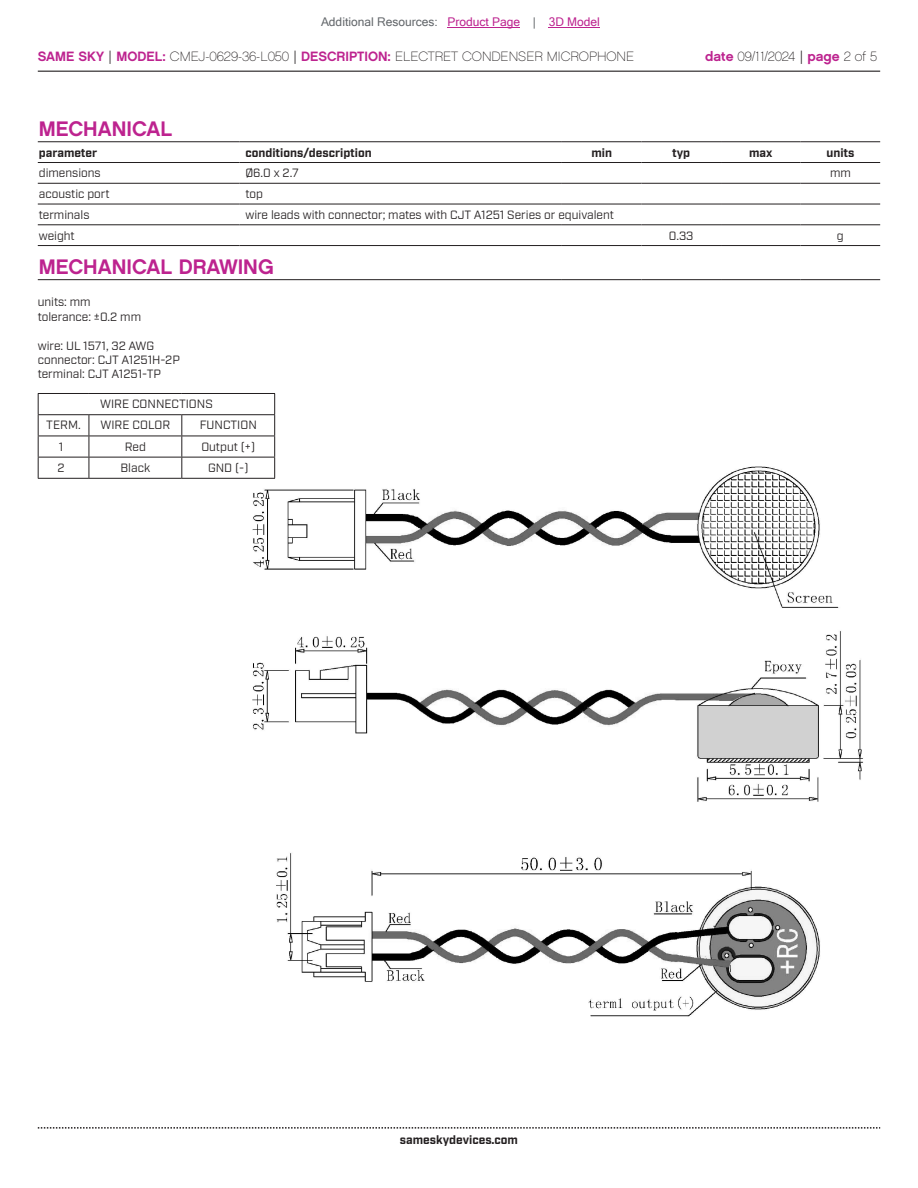
<style>
.page{position:relative;width:918px;height:1188px;background:#fff}
.page>*{position:absolute;margin:0;border:0;box-sizing:border-box;transform-origin:0 0}
.t1{font:21px "Chalet New York Nineteen Sixty";color:#bd238f}
.t2{font:13.5px "Chalet Paris Nineteen Sixty";color:#231f20}
.t3{font:12px/14.4px "Industry";color:#231f20}
.t4{font:700 12px "Industry";color:#231f20}
.t5{font:12px "Microsoft Sans Serif";color:#63676b}
.s1{color:#bd238f}
.s2{font-family:"Chalet New York Nineteen Sixty";color:#bd238f}
.s3{font-family:"Industry"}
</style>
<div class="page">
<hr style="left:38px;top:71px;width:842px;height:1px;background:#231f20">
<svg style="left:38px;top:1127px;width:842px;height:2px"></svg>
<img style="left:245px;top:450px;width:618px;height:567px">
<hr style="left:38px;top:141px;width:201px;height:1px;background:#231f20">
<hr style="left:239px;top:141px;width:323px;height:1px;background:#231f20">
<hr style="left:562px;top:141px;width:79px;height:1px;background:#231f20">
<hr style="left:641px;top:141px;width:80px;height:1px;background:#231f20">
<hr style="left:721px;top:141px;width:80px;height:1px;background:#231f20">
<hr style="left:801px;top:141px;width:79px;height:1px;background:#231f20">
<hr style="left:38px;top:162px;width:201px;height:1px;background:#231f20">
<hr style="left:239px;top:162px;width:323px;height:1px;background:#231f20">
<hr style="left:562px;top:162px;width:79px;height:1px;background:#231f20">
<hr style="left:641px;top:162px;width:80px;height:1px;background:#231f20">
<hr style="left:721px;top:162px;width:80px;height:1px;background:#231f20">
<hr style="left:801px;top:162px;width:79px;height:1px;background:#231f20">
<hr style="left:38px;top:183px;width:201px;height:1px;background:#231f20">
<hr style="left:239px;top:183px;width:323px;height:1px;background:#231f20">
<hr style="left:562px;top:183px;width:79px;height:1px;background:#231f20">
<hr style="left:641px;top:183px;width:80px;height:1px;background:#231f20">
<hr style="left:721px;top:183px;width:80px;height:1px;background:#231f20">
<hr style="left:801px;top:183px;width:79px;height:1px;background:#231f20">
<hr style="left:38px;top:204px;width:201px;height:1px;background:#231f20">
<hr style="left:239px;top:204px;width:323px;height:1px;background:#231f20">
<hr style="left:562px;top:204px;width:79px;height:1px;background:#231f20">
<hr style="left:641px;top:204px;width:80px;height:1px;background:#231f20">
<hr style="left:721px;top:204px;width:80px;height:1px;background:#231f20">
<hr style="left:801px;top:204px;width:79px;height:1px;background:#231f20">
<hr style="left:38px;top:224px;width:201px;height:1px;background:#231f20">
<hr style="left:239px;top:224px;width:323px;height:1px;background:#231f20">
<hr style="left:562px;top:224px;width:79px;height:1px;background:#231f20">
<hr style="left:641px;top:224px;width:80px;height:1px;background:#231f20">
<hr style="left:721px;top:224px;width:80px;height:1px;background:#231f20">
<hr style="left:801px;top:224px;width:79px;height:1px;background:#231f20">
<hr style="left:38px;top:245px;width:201px;height:1px;background:#231f20">
<hr style="left:239px;top:245px;width:323px;height:1px;background:#231f20">
<hr style="left:562px;top:245px;width:79px;height:1px;background:#231f20">
<hr style="left:641px;top:245px;width:80px;height:1px;background:#231f20">
<hr style="left:721px;top:245px;width:80px;height:1px;background:#231f20">
<hr style="left:801px;top:245px;width:79px;height:1px;background:#231f20">
<hr style="left:38px;top:279px;width:524px;height:1px;background:#231f20">
<hr style="left:562px;top:279px;width:79px;height:1px;background:#231f20">
<hr style="left:641px;top:279px;width:80px;height:1px;background:#231f20">
<hr style="left:721px;top:279px;width:80px;height:1px;background:#231f20">
<hr style="left:801px;top:279px;width:79px;height:1px;background:#231f20">
<hr style="left:38px;top:393px;width:51px;height:1px;background:#231f20">
<hr style="left:89px;top:393px;width:93px;height:1px;background:#231f20">
<hr style="left:182px;top:393px;width:93px;height:1px;background:#231f20">
<hr style="left:38px;top:414px;width:51px;height:1px;background:#231f20">
<hr style="left:89px;top:414px;width:93px;height:1px;background:#231f20">
<hr style="left:182px;top:414px;width:93px;height:1px;background:#231f20">
<hr style="left:38px;top:436px;width:51px;height:1px;background:#231f20">
<hr style="left:89px;top:436px;width:93px;height:1px;background:#231f20">
<hr style="left:182px;top:436px;width:93px;height:1px;background:#231f20">
<hr style="left:38px;top:457px;width:51px;height:1px;background:#231f20">
<hr style="left:38px;top:478px;width:51px;height:1px;background:#231f20">
<hr style="left:89px;top:457px;width:93px;height:1px;background:#231f20">
<hr style="left:182px;top:457px;width:93px;height:1px;background:#231f20">
<svg style="left:274px;top:394px;width:1px;height:84px"></svg>
<hr style="left:89px;top:478px;width:93px;height:1px;background:#231f20">
<hr style="left:182px;top:478px;width:93px;height:1px;background:#231f20">
<svg style="left:38px;top:394px;width:1px;height:84px"></svg>
<svg style="left:89px;top:415px;width:1px;height:63px"></svg>
<svg style="left:181px;top:415px;width:1px;height:63px"></svg>
<hr style="left:448px;top:27px;width:72px;height:1px;background:#bd238f">
<hr style="left:549px;top:27px;width:51px;height:1px;background:#bd238f">
<p class="t5" style="left:321px;top:15px;width:280px">Additional Resources: <span class="s1">Product Page</span> | <span class="s1">3D Model</span></p>
<p class="t2" style="left:38px;top:48px;width:598px"><span class="s2">SAME SKY</span> <span class="s3">|</span> <span class="s2">MODEL:</span> CMEJ-0629-36-L050 <span class="s3">|</span> <span class="s2">DESCRIPTION:</span> ELECTRET CONDENSER MICROPHONE</p>
<p class="t2" style="left:705px;top:48px;width:173px"><span class="s2">date</span> 09/11/2024 <span class="s3">|</span> <span class="s2">page</span> 2 of 5</p>
<h1 class="t1" style="left:39px;top:115px;width:135px">MECHANICAL</h1>
<p class="t4" style="left:39px;top:145px;width:60px">parameter</p>
<p class="t4" style="left:245px;top:145px;width:128px">conditions/description</p>
<p class="t4" style="left:591px;top:145px;width:22px">min</p>
<p class="t4" style="left:672px;top:145px;width:20px">typ</p>
<p class="t4" style="left:749px;top:145px;width:25px">max</p>
<p class="t4" style="left:827px;top:145px;width:29px">units</p>
<p class="t3" style="left:39px;top:166px;width:63px">dimensions</p>
<p class="t3" style="left:245px;top:166px;width:55px">Ø6.0 x 2.7</p>
<p class="t3" style="left:830px;top:166px;width:22px">mm</p>
<p class="t3" style="left:39px;top:187px;width:72px">acoustic port</p>
<p class="t3" style="left:245px;top:187px;width:19px">top</p>
<p class="t3" style="left:39px;top:208px;width:52px">terminals</p>
<p class="t3" style="left:245px;top:208px;width:370px">wire leads with connector; mates with CJT A1251 Series or equivalent</p>
<p class="t3" style="left:39px;top:228px;width:37px">weight</p>
<p class="t3" style="left:669px;top:228px;width:26px">0.33</p>
<p class="t3" style="left:837px;top:228px;width:8px">g</p>
<h1 class="t1" style="left:39px;top:253px;width:236px">MECHANICAL DRAWING</h1>
<p class="t3" style="left:38px;top:295px;width:105px">units: mm tolerance: ±0.2 mm</p>
<p class="t3" style="left:38px;top:339px;width:144px">wire: UL 1571, 32 AWG connector: CJT A1251H-2P terminal: CJT A1251-TP</p>
<p class="t3" style="left:100px;top:397px;width:114px">WIRE CONNECTIONS</p>
<p class="t3" style="left:46px;top:418px;width:36px">TERM.</p>
<p class="t3" style="left:101px;top:418px;width:71px">WIRE COLOR</p>
<p class="t3" style="left:200px;top:418px;width:59px">FUNCTION</p>
<p class="t3" style="left:59px;top:440px;width:6px">1</p>
<p class="t3" style="left:125px;top:440px;width:23px">Red</p>
<p class="t3" style="left:201px;top:440px;width:55px">Output (+)</p>
<p class="t3" style="left:58px;top:461px;width:9px">2</p>
<p class="t3" style="left:121px;top:461px;width:31px">Black</p>
<p class="t3" style="left:208px;top:461px;width:42px">GND (-)</p>
<p class="t4" style="left:400px;top:1132px;width:120px">sameskydevices.com</p>
</div>
